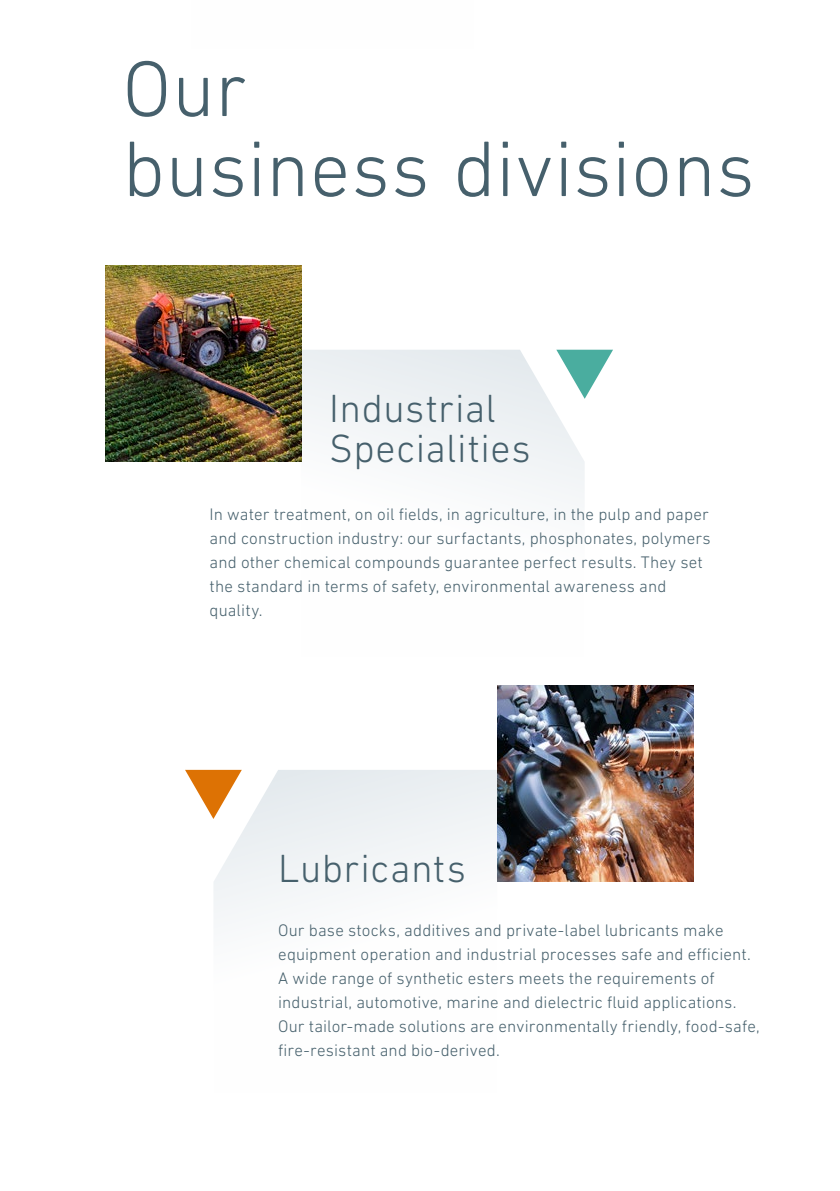
<style>
.page{position:relative;width:840px;height:1191px;background:#fff}
.page>*{position:absolute;margin:0;border:0;box-sizing:border-box;transform-origin:0 0}
.t1{font:300 80px/80px "DIN Next LT Pro";letter-spacing:.005em;color:#46606c}
.t2{font:300 40px/40px "DIN Next LT Pro";letter-spacing:.01em;color:#46606c}
.t3{font:300 17px/24px "DIN Next LT Pro";letter-spacing:.01em;color:#46606c}
</style>
<div class="page">
<svg style="left:301px;top:350px;width:283px;height:150px;fill:#f1f4f6"></svg>
<svg style="left:214px;top:770px;width:283px;height:150px;fill:#f1f4f6"></svg>
<svg style="left:556px;top:350px;width:56px;height:49px"></svg>
<svg style="left:185px;top:770px;width:57px;height:49px"></svg>
<img style="left:105px;top:266px;width:196px;height:196px">
<img style="left:497px;top:686px;width:196px;height:196px">
<h1 class="t1" style="left:122px;top:48px;width:633px">Our<br>business divisions</h1>
<h2 class="t2" style="left:329px;top:388px;width:203px">Industrial<br>Specialities</h2>
<p class="t3" style="left:209px;top:502px;width:502px">In water treatment, on oil fields, in agriculture, in the pulp and paper and construction industry: our surfactants, phosphonates, polymers and other chemical compounds guarantee perfect results. They set the standard in terms of safety, environmental awareness and quality.</p>
<h2 class="t2" style="left:278px;top:848px;width:189px">Lubricants</h2>
<p class="t3" style="left:278px;top:918px;width:483px">Our base stocks, additives and private-label lubricants make equipment operation and industrial processes safe and efficient.<br>A wide range of synthetic esters meets the requirements of industrial, automotive, marine and dielectric fluid applications.<br>Our tailor-made solutions are environmentally friendly, food-safe, fire-resistant and bio-derived.</p>
</div>
